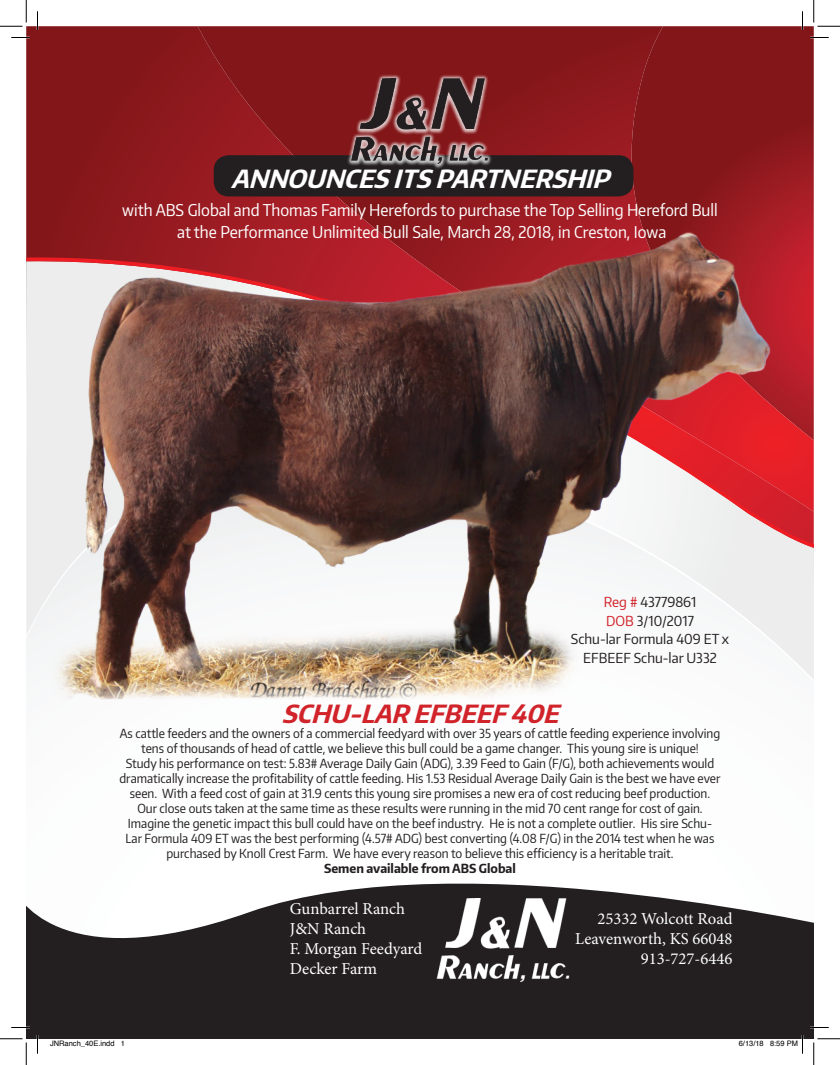
<style>
.page{position:relative;width:840px;height:1065px;background:#fff}
.page>*{position:absolute;margin:0;border:0;box-sizing:border-box;transform-origin:0 0}
.t1{font:italic 700 25px "Encode Sans Narrow";color:#fff}
.t2{font:italic 700 25px "Encode Sans Narrow";color:#d1232a}
.t3{font:16.62px "Minion Pro";color:#fff}
.t4{font:16.25px "Encode Sans Narrow";color:#fff}
.t5{font:13.75px "Encode Sans Narrow";color:#231f20}
.t6{font:12.5px/15px "Encode Sans Narrow";color:#231f20;text-align:center}
.t7{font:700 12.5px "Encode Sans Narrow";color:#231f20}
.t8{font:7.5px "Helvetica";color:#000}
.s1{color:#d1232a}
</style>
<div class="page">
<svg style="left:26px;top:26px;width:788px;height:184px;background:#88181b"></svg>
<svg style="left:26px;top:883px;width:788px;height:156px;fill:#231f20"></svg>
<img style="left:26px;top:210px;width:788px;height:490px">
<div style="left:214px;top:155px;width:419px;height:41px;background:#231f20;border-radius:15px"></div>
<img style="left:433px;top:898px;width:141px;height:83px">
<div style="left:347px;top:74px;width:145px;height:95px;background:#fff;opacity:.75"></div>
<img style="left:347px;top:79px;width:146px;height:85px">
<svg style="left:11px;top:37px;width:19px;height:1px"></svg>
<svg style="left:810px;top:37px;width:19px;height:1px"></svg>
<svg style="left:11px;top:1027px;width:19px;height:1px"></svg>
<svg style="left:810px;top:1027px;width:19px;height:1px"></svg>
<svg style="left:37px;top:11px;width:1px;height:19px"></svg>
<svg style="left:37px;top:1035px;width:1px;height:19px"></svg>
<svg style="left:802px;top:11px;width:1px;height:19px"></svg>
<svg style="left:0;top:0;width:27px;height:27px"></svg>
<svg style="left:0;top:1039px;width:27px;height:26px"></svg>
<svg style="left:814px;top:0;width:26px;height:27px"></svg>
<svg style="left:814px;top:1039px;width:26px;height:26px"></svg>
<svg style="left:770px;top:1035px;width:33px;height:19px"></svg>
<p class="t1" style="left:231px;top:163px;width:387px">ANNOUNCESITSPARTNERSHIP</p>
<p class="t4" style="left:122px;top:199px;width:597px">with ABS Global and Thomas Family Herefords to purchase the Top Selling Hereford Bull</p>
<p class="t4" style="left:177px;top:222px;width:491px">at the Performance Unlimited Bull Sale, March 28, 2018, in Creston, Iowa</p>
<p class="t5" style="left:604px;top:593px;width:94px"><span class="s1">Reg #</span> 43779861</p>
<p class="t5" style="left:606px;top:612px;width:89px"><span class="s1">DOB</span> 3/10/2017</p>
<p class="t5" style="left:571px;top:630px;width:160px">Schu-lar Formula 409 ET x</p>
<p class="t5" style="left:583px;top:649px;width:135px">EFBEEF Schu-lar U332</p>
<p class="t2" style="left:282px;top:697px;width:286px">SCHU-LAR EFBEEF40E</p>
<p class="t6" style="left:119px;top:725px;width:603px">As cattle feeders and the owners of a commercial feedyard with over 35 years of cattle feeding experience involving tens of thousands of head of cattle, we believe this bull could be a game changer. This young sire is unique!<br>Study his performance on test: 5.83# Average Daily Gain (ADG), 3.39 Feed to Gain (F/G), both achievements would dramatically increase the profitability of cattle feeding. His 1.53 Residual Average Daily Gain is the best we have ever seen. With a feed cost of gain at 31.9 cents this young sire promises a new era of cost reducing beef production.<br>Our close outs taken at the same time as these results were running in the mid 70 cent range for cost of gain.<br>Imagine the genetic impact this bull could have on the beef industry. He is not a complete outlier. His sire Schu-Lar Formula 409 ET was the best performing (4.57# ADG) best converting (4.08 F/G) in the 2014 test when he was purchased by Knoll Crest Farm. We have every reason to believe this efficiency is a heritable trait.</p>
<p class="t7" style="left:324px;top:860px;width:193px">Semen available from ABS Global</p>
<p class="t3" style="left:290px;top:898px;width:117px">Gunbarrel Ranch</p>
<p class="t3" style="left:290px;top:918px;width:78px">J&amp;N Ranch</p>
<p class="t3" style="left:290px;top:938px;width:134px">F. Morgan Feedyard</p>
<p class="t3" style="left:290px;top:958px;width:89px">Decker Farm</p>
<p class="t3" style="left:597px;top:908px;width:137px">25332 Wolcott Road</p>
<p class="t3" style="left:575px;top:928px;width:159px">Leavenworth, KS 66048</p>
<p class="t3" style="left:641px;top:948px;width:93px">913-727-6446</p>
<p class="t8" style="left:50px;top:1038px;width:77px">JNRanch_40E.indd 1</p>
<p class="t8" style="left:739px;top:1038px;width:61px">6/13/18 8:59 PM</p>
</div>
